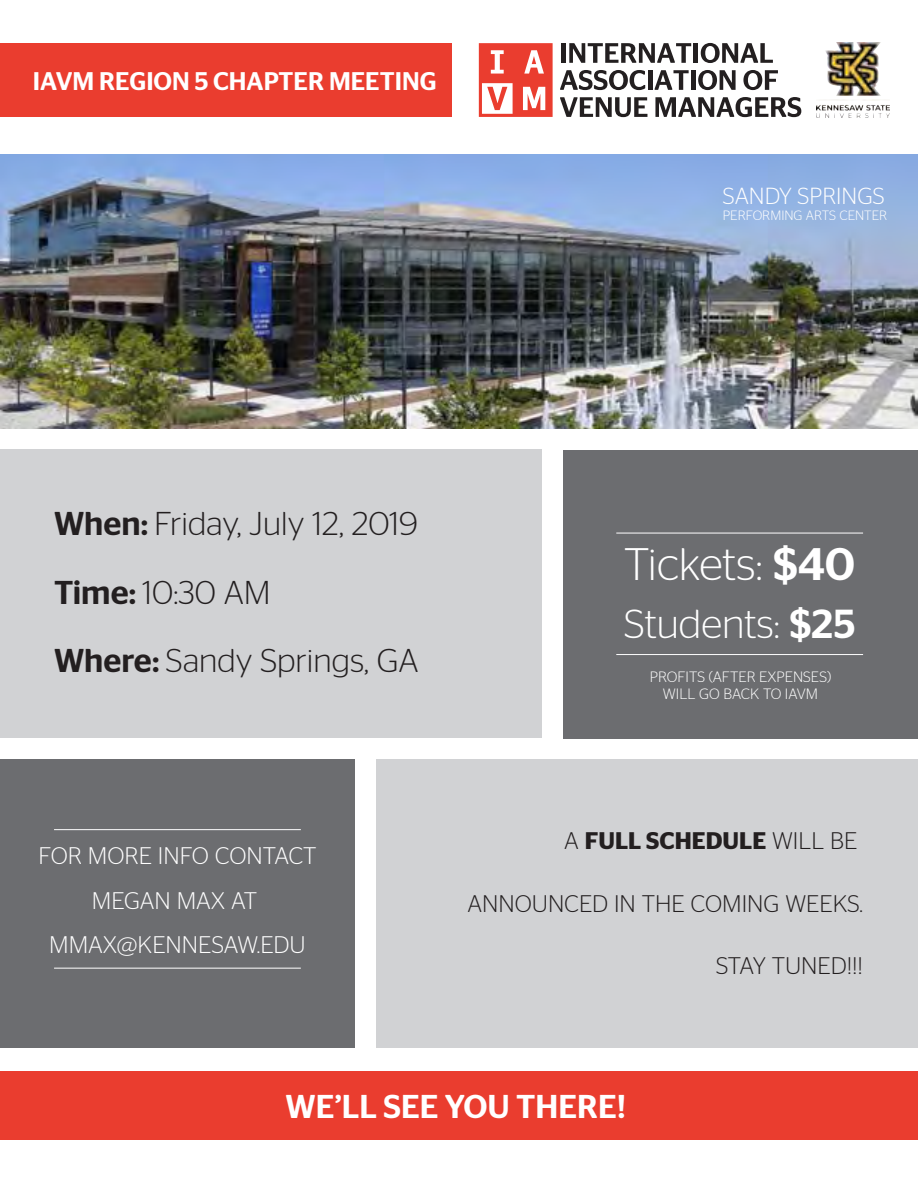
<style>
.page{position:relative;width:918px;height:1188px;background:#fff}
.page>*{position:absolute;margin:0;border:0;box-sizing:border-box;transform-origin:0 0}
.t1{font:300 45.6px "Stag Sans";color:#fff}
.t2{font:300 40.5px "Stag Sans";color:#fff}
.t3{font:300 33px/68.4px "Stag Sans";color:#231f20}
.t4{font:500 33px "Stag Sans";color:#fff}
.t5{font:500 25.5px "Stag Sans";color:#fff}
.t6{font:300 24px/44.2px "Stag Sans";color:#fff;text-align:center}
.t7{font:300 24px "Stag Sans";color:#231f20}
.t8{font:600 24px "Stag Sans";color:#231f20}
.t9{font:300 23.25px "Stag Sans";color:#fff}
.t10{font:300 15px/17.2px "Stag Sans";color:#fff;text-align:center}
.t11{font:300 13.5px "Stag Sans";color:#fff}
.s1{font-weight:500}
.s2{font-weight:300}
</style>
<div class="page">
<div style="left:0;top:1071px;width:918px;height:69px;background:#ea3d2f"></div>
<div style="left:0;top:449px;width:542px;height:289px;background:#d1d2d4"></div>
<svg style="left:479px;top:43px;width:74px;height:74px"></svg>
<div style="left:561px;top:43px;width:5px;height:20px;background:#231f20"></div>
<svg style="left:569px;top:43px;width:122px;height:20px"></svg>
<hr style="left:694px;top:43px;width:4px;height:20px;background:#231f20">
<svg style="left:701px;top:43px;width:72px;height:20px"></svg>
<svg style="left:560px;top:70px;width:85px;height:20px"></svg>
<hr style="left:648px;top:70px;width:4px;height:20px;background:#231f20">
<svg style="left:655px;top:70px;width:34px;height:20px"></svg>
<div style="left:691px;top:70px;width:5px;height:20px;background:#231f20"></div>
<svg style="left:698px;top:70px;width:38px;height:20px"></svg>
<svg style="left:743px;top:70px;width:35px;height:20px"></svg>
<svg style="left:560px;top:97px;width:87px;height:20px"></svg>
<svg style="left:655px;top:97px;width:146px;height:20px"></svg>
<div style="left:0;top:43px;width:452px;height:74px;background:#ea3d2f"></div>
<div style="left:563px;top:450px;width:355px;height:288px;background:#6c6d70"></div>
<div style="left:0;top:759px;width:355px;height:289px;background:#6c6d70"></div>
<hr style="left:616px;top:533px;width:247px;height:1px;background:#fff">
<hr style="left:616px;top:654px;width:247px;height:1px;background:#fff">
<div style="left:376px;top:759px;width:542px;height:289px;background:#d1d2d4"></div>
<hr style="left:54px;top:829px;width:247px;height:1px;background:#fff">
<hr style="left:54px;top:968px;width:247px;height:1px;background:#fff">
<img style="left:0;top:154px;width:918px;height:274px">
<img style="left:816px;top:43px;width:74px;height:74px">
<p class="t5" style="left:33px;top:67px;width:405px">IAVM REGION 5 CHAPTER MEETING</p>
<p class="t9" style="left:723px;top:183px;width:164px">SANDY SPRINGS</p>
<p class="t11" style="left:723px;top:208px;width:166px">PERFORMING ARTS CENTER</p>
<p class="t3" style="left:54px;top:489px;width:366px"><span class="s1">When:</span> Friday, July 12, 2019<br><span class="s1">Time:</span> 10:30 AM<br><span class="s1">Where:</span> Sandy Springs, GA</p>
<h1 class="t1" style="left:624px;top:539px;width:233px">Tickets: <span class="s1">$40</span></h1>
<p class="t2" style="left:624px;top:602px;width:233px">Students: <span class="s1">$25</span></p>
<p class="t10" style="left:650px;top:668px;width:183px">PROFITS (AFTER EXPENSES)<br>WILL GO BACK TO IAVM</p>
<p class="t6" style="left:39px;top:833px;width:279px">FOR MORE INFO CONTACT<br>MEGAN MAX AT<br>MMAX@KENNESAW.EDU</p>
<p class="t8" style="left:564px;top:827px;width:295px"><span class="s2">A</span> FULL SCHEDULE <span class="s2">WILL BE</span></p>
<p class="t7" style="left:468px;top:890px;width:397px">ANNOUNCED IN THE COMING WEEKS.</p>
<p class="t7" style="left:716px;top:952px;width:148px">STAY TUNED!!!</p>
<p class="t4" style="left:286px;top:1087px;width:342px">WE’LL SEE YOU THERE!</p>
</div>
